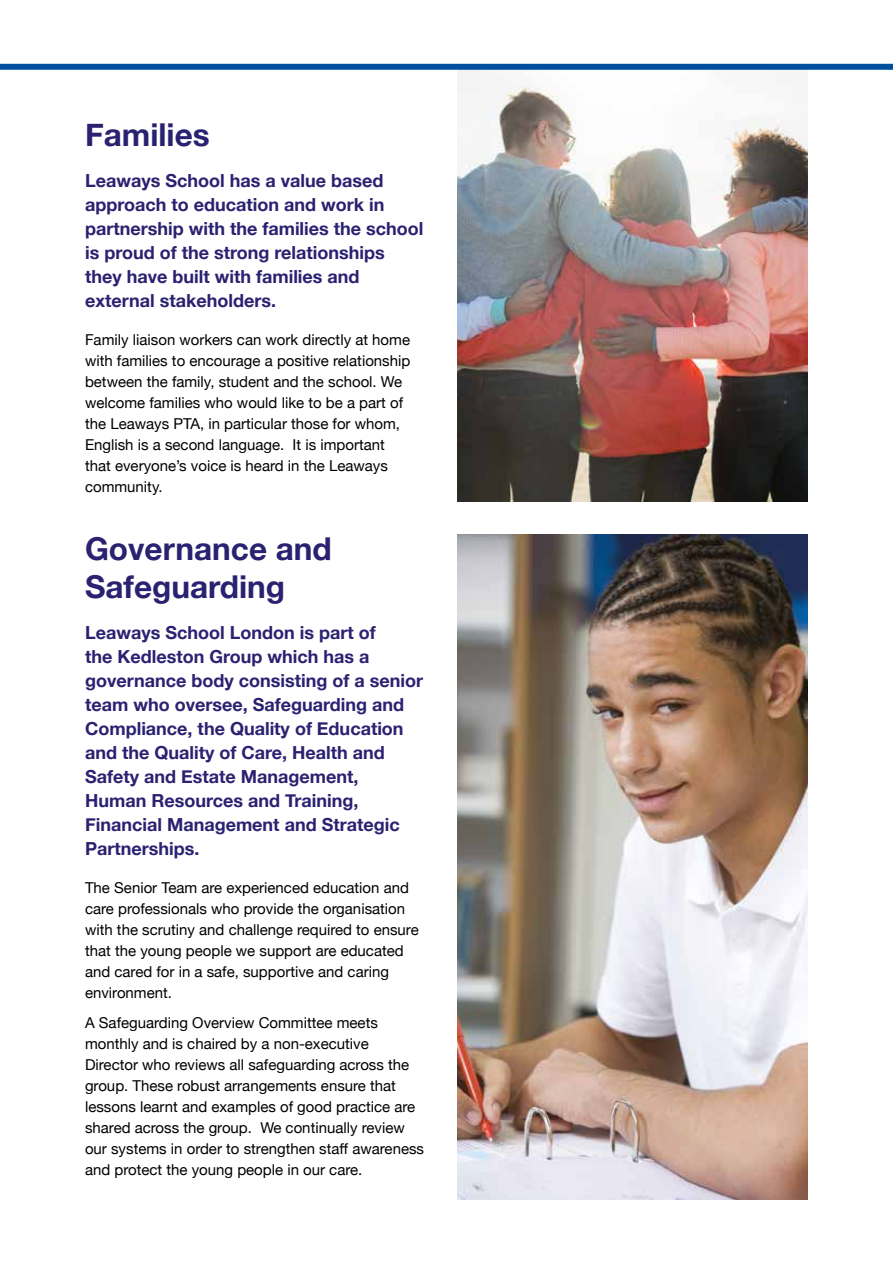
<style>
.page{position:relative;width:893px;height:1263px;background:#fff}
.page>*{position:absolute;margin:0;border:0;box-sizing:border-box;transform-origin:0 0}
.t1{font:700 31.5px/37.8px "Helvetica Neue";color:#2b2171}
.t2{font:700 18px/24px "Helvetica Neue";color:#2b2171}
.t3{font:15px/21px "Helvetica Neue";color:#000}
</style>
<div class="page">
<img style="left:457px;top:70px;width:351px;height:432px">
<div style="left:0;top:64px;width:893px;height:6px;background:#004f9f"></div>
<img style="left:457px;top:534px;width:351px;height:665px">
<h1 class="t1" style="left:85px;top:116px;width:126px">Families</h1>
<p class="t2" style="left:85px;top:169px;width:340px">Leaways School has a value based approach to education and work in partnership with the families the school is proud of the strong relationships they have built with families and external stakeholders.</p>
<p class="t3" style="left:85px;top:330px;width:327px">Family liaison workers can work directly at home with families to encourage a positive relationship between the family, student and the school. We welcome families who would like to be a part of the Leaways PTA, in particular those for whom, English is a second language. It is important that everyone’s voice is heard in the Leaways community.</p>
<h1 class="t1" style="left:85px;top:531px;width:248px">Governance and<br>Safeguarding</h1>
<p class="t2" style="left:85px;top:621px;width:339px">Leaways School London is part of<br>the Kedleston Group which has a governance body consisting of a senior team who oversee, Safeguarding and<br>Compliance, the Quality of Education and the Quality of Care, Health and<br>Safety and Estate Management,<br>Human Resources and Training,<br>Financial Management and Strategic<br>Partnerships.</p>
<p class="t3" style="left:85px;top:878px;width:335px">The Senior Team are experienced education and care professionals who provide the organisation with the scrutiny and challenge required to ensure that the young people we support are educated and cared for in a safe, supportive and caring environment.</p>
<p class="t3" style="left:85px;top:1013px;width:340px">A Safeguarding Overview Committee meets monthly and is chaired by a non-executive Director who reviews all safeguarding across the group. These robust arrangements ensure that lessons learnt and examples of good practice are shared across the group. We continually review our systems in order to strengthen staff awareness and protect the young people in our care.</p>
</div>
